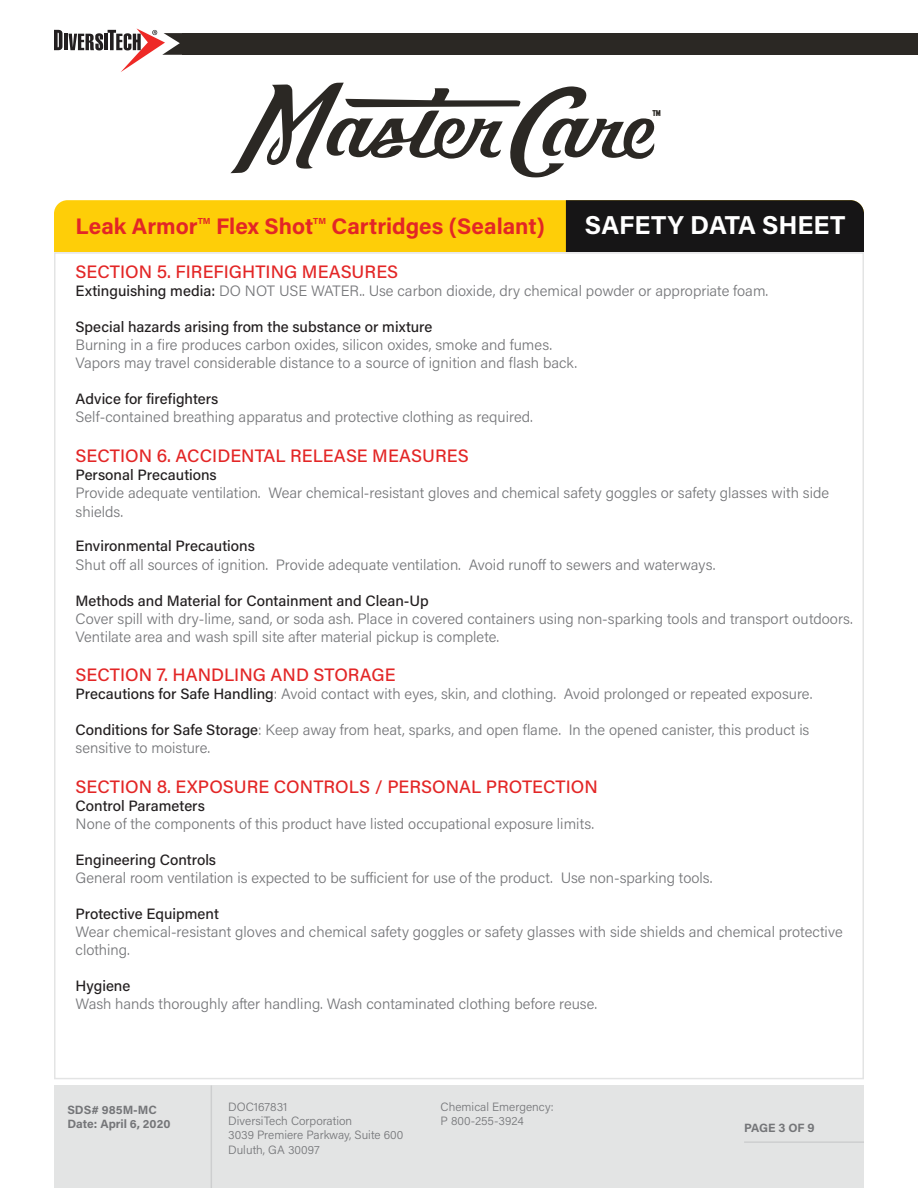
<style>
.page{position:relative;width:918px;height:1188px;background:#fff}
.page>*{position:absolute;margin:0;border:0;box-sizing:border-box;transform-origin:0 0}
.t1{font:25.95px "Acumin Variable Concept";letter-spacing:.04em;color:#fff}
.t2{font:22.5px "Acumin Variable Concept";letter-spacing:.05em;color:#e32626}
.t3{font:18px "Acumin Variable Concept";letter-spacing:.02em;color:#e32626}
.t4{font:15px/18px "Acumin Variable Concept";letter-spacing:.01em;color:#757679}
.t5{font:15px "Acumin Variable Concept";letter-spacing:.025em;color:#231f20}
.t6{font:12px/14.4px "Acumin Variable Concept";letter-spacing:.01em;color:#757679}
.t7{font:12px/14.4px "Acumin Variable Concept";letter-spacing:.05em;color:#757679}
.t8{font:8.7px "Acumin Variable Concept";color:#e32626}
.t9{font:800 8.4px "Refrigerator Deluxe";color:#2b2824}
.s1{color:#231f20}
</style>
<div class="page">
<div style="left:182px;top:33px;width:736px;height:22px;background:#2b2824"></div>
<svg style="left:54px;top:30px;width:8px;height:20px"></svg>
<hr style="left:64px;top:34px;width:3px;height:16px;background:#231f20">
<svg style="left:69px;top:28px;width:113px;height:44px"></svg>
<svg style="left:230px;top:83px;width:425px;height:94px"></svg>
<svg style="left:54px;top:200px;width:810px;height:52px;background:#ab8c0e"></svg>
<div style="left:54px;top:1085px;width:810px;height:103px;background:#e3e4e4"></div>
<hr style="left:744px;top:1141px;width:120px;height:2px;background:#757679">
<hr style="left:211px;top:1085px;width:1px;height:103px;background:#757679">
<h2 class="t2" style="left:76px;top:210px;width:122px">Leak Armor</h2>
<p class="t8" style="left:198px;top:215px;width:14px">TM</p>
<h2 class="t2" style="left:216px;top:210px;width:97px">Flex Shot</h2>
<p class="t8" style="left:313px;top:215px;width:14px">TM</p>
<h2 class="t2" style="left:332px;top:210px;width:214px">Cartridges (Sealant)</h2>
<p class="t9" style="left:652px;top:109px;width:10px">TM</p>
<h1 class="t1" style="left:585px;top:207px;width:261px">SAFETY DATA SHEET</h1>
<p class="t3" style="left:76px;top:259px;width:324px">SECTION 5. FIREFIGHTING MEASURES</p>
<p class="t4" style="left:76px;top:281px;width:694px"><span class="s1">Extinguishing media:</span> DO NOT USE WATER.. Use carbon dioxide, dry chemical powder or appropriate foam.</p>
<p class="t5" style="left:76px;top:316px;width:358px">Special hazards arising from the substance or mixture</p>
<p class="t4" style="left:76px;top:335px;width:503px;line-height:18.6px">Burning in a fire produces carbon oxides, silicon oxides, smoke and fumes.<br>Vapors may travel considerable distance to a source of ignition and flash back.</p>
<p class="t5" style="left:76px;top:389px;width:144px">Advice for firefighters</p>
<p class="t4" style="left:76px;top:408px;width:459px">Self-contained breathing apparatus and protective clothing as required.</p>
<p class="t3" style="left:76px;top:443px;width:394px">SECTION 6. ACCIDENTAL RELEASE MEASURES</p>
<p class="t5" style="left:76px;top:464px;width:142px">Personal Precautions</p>
<p class="t4" style="left:76px;top:483px;width:755px;line-height:18.6px">Provide adequate ventilation. Wear chemical-resistant gloves and chemical safety goggles or safety glasses with side shields.</p>
<p class="t5" style="left:76px;top:536px;width:180px">Environmental Precautions</p>
<p class="t4" style="left:76px;top:555px;width:641px">Shut off all sources of ignition. Provide adequate ventilation. Avoid runoff to sewers and waterways.</p>
<p class="t5" style="left:76px;top:590px;width:354px">Methods and Material for Containment and Clean-Up</p>
<p class="t4" style="left:76px;top:609px;width:779px">Cover spill with dry-lime, sand, or soda ash. Place in covered containers using non-sparking tools and transport outdoors.<br>Ventilate area and wash spill site after material pickup is complete.</p>
<p class="t3" style="left:76px;top:663px;width:321px">SECTION 7. HANDLING AND STORAGE</p>
<p class="t4" style="left:76px;top:685px;width:738px"><span class="s1">Precautions for Safe Handling</span>: Avoid contact with eyes, skin, and clothing. Avoid prolonged or repeated exposure.</p>
<p class="t4" style="left:76px;top:721px;width:735px"><span class="s1">Conditions for Safe Storage</span>: Keep away from heat, sparks, and open flame. In the opened canister, this product is sensitive to moisture.</p>
<p class="t3" style="left:76px;top:774px;width:524px">SECTION 8. EXPOSURE CONTROLS / PERSONAL PROTECTION</p>
<p class="t5" style="left:76px;top:795px;width:130px">Control Parameters</p>
<p class="t4" style="left:76px;top:814px;width:520px">None of the components of this product have listed occupational exposure limits.</p>
<p class="t5" style="left:76px;top:849px;width:142px">Engineering Controls</p>
<p class="t4" style="left:76px;top:868px;width:638px">General room ventilation is expected to be sufficient for use of the product. Use non-sparking tools.</p>
<p class="t5" style="left:76px;top:903px;width:144px">Protective Equipment</p>
<p class="t4" style="left:76px;top:922px;width:768px">Wear chemical-resistant gloves and chemical safety goggles or safety glasses with side shields and chemical protective clothing.</p>
<p class="t5" style="left:76px;top:975px;width:56px">Hygiene</p>
<p class="t4" style="left:76px;top:994px;width:523px">Wash hands thoroughly after handling. Wash contaminated clothing before reuse.</p>
<p class="t7" style="left:68px;top:1102px;width:104px">SDS# 985M-MC<br>Date: April 6, 2020</p>
<p class="t6" style="left:228px;top:1099px;width:177px">DOC167831<br>DiversiTech Corporation<br>3039 Premiere Parkway, Suite 600<br>Duluth, GA 30097</p>
<p class="t6" style="left:441px;top:1099px;width:114px">Chemical Emergency:<br>P 800-255-3924</p>
<p class="t6" style="left:744px;top:1121px;width:71px">PAGE 3 OF 9</p>
</div>
